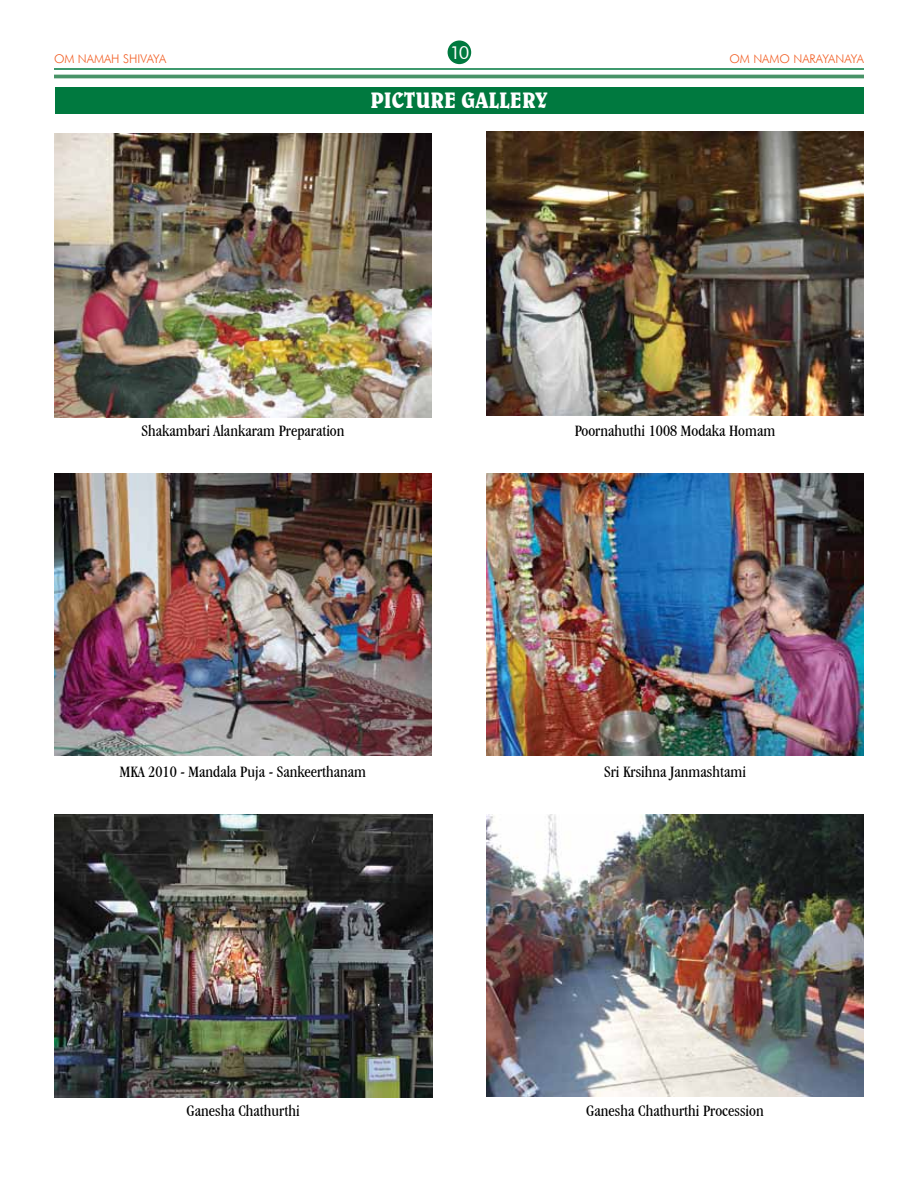
<style>
.page{position:relative;width:918px;height:1188px;background:#fff}
.page>*{position:absolute;margin:0;border:0;box-sizing:border-box;transform-origin:0 0}
.t1{font:700 22.5px "Belwe BT";color:#fff;scale:.85 1}
.t2{font:18px "Futura BT";color:#fff}
.t3{font:condensed 16.5px "Garamond IT Cby BT";color:#000}
.t4{font:300 12px "Futura BT";color:#f15d22}
</style>
<div class="page">
<hr style="left:54px;top:68px;width:810px;height:2px;background:#00793f">
<hr style="left:54px;top:75px;width:810px;height:3px;background:#489367">
<div style="left:448px;top:40px;width:23px;height:24px;background:#00793f;border-radius:50%"></div>
<div style="left:55px;top:87px;width:808px;height:26px;background:#00793f"></div>
<img style="left:54px;top:134px;width:378px;height:283px">
<img style="left:486px;top:132px;width:378px;height:283px">
<img style="left:54px;top:814px;width:378px;height:284px">
<img style="left:54px;top:473px;width:378px;height:282px">
<img style="left:486px;top:473px;width:378px;height:282px">
<img style="left:486px;top:814px;width:378px;height:282px">
<p class="t4" style="left:54px;top:52px;width:114px">OM NAMAH SHIVAYA</p>
<p class="t2" style="left:450px;top:42px;width:21px">10</p>
<p class="t4" style="left:729px;top:52px;width:136px">OM NAMO NARAYANAYA</p>
<h1 class="t1" style="left:371px;top:86px;width:210px">PICTURE GALLERY</h1>
<p class="t3" style="left:141px;top:421px;width:205px">Shakambari Alankaram Preparation</p>
<p class="t3" style="left:575px;top:421px;width:202px">Poornahuthi 1008 Modaka Homam</p>
<p class="t3" style="left:120px;top:762px;width:248px">MKA 2010 - Mandala Puja - Sankeerthanam</p>
<p class="t3" style="left:604px;top:762px;width:143px">Sri Krsihna Janmashtami</p>
<p class="t3" style="left:186px;top:1102px;width:115px">Ganesha Chathurthi</p>
<p class="t3" style="left:586px;top:1102px;width:179px">Ganesha Chathurthi Procession</p>
</div>
